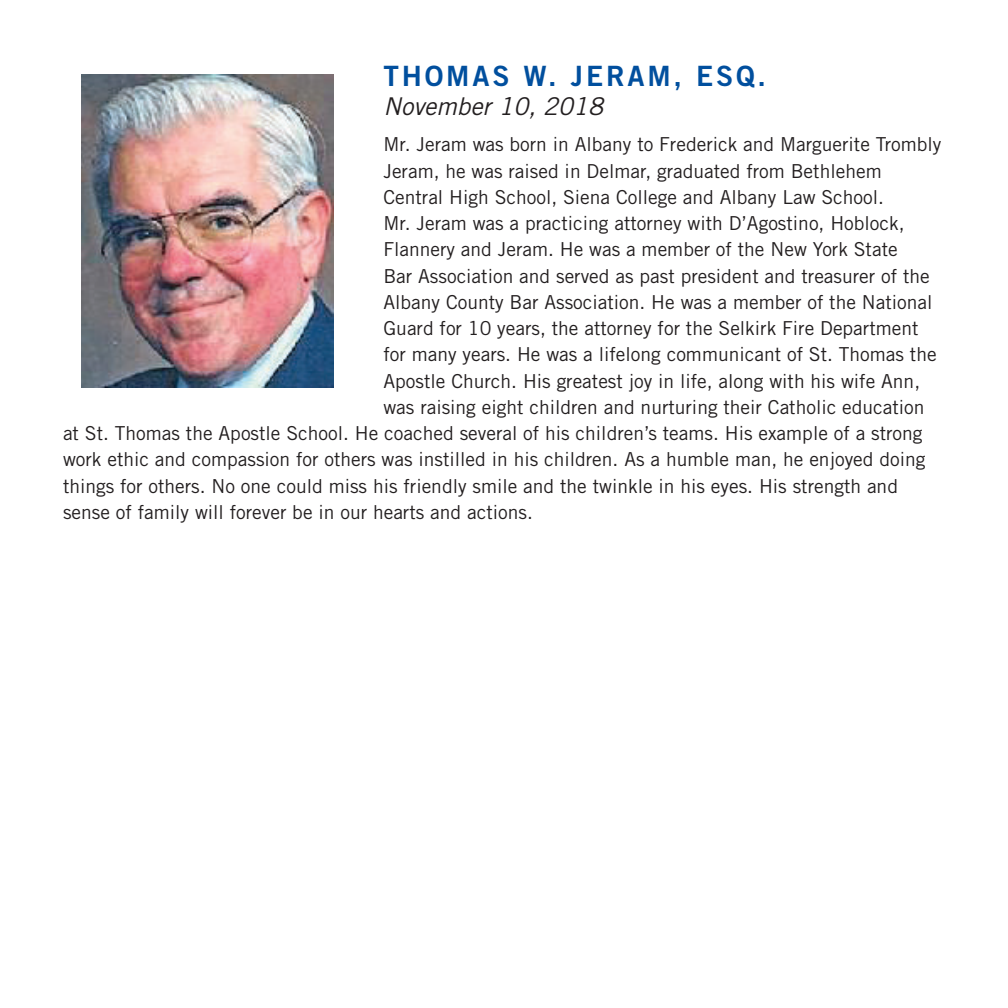
<style>
.page{position:relative;width:1008px;height:1008px;background:#fff}
.page>*{position:absolute;margin:0;border:0;box-sizing:border-box;transform-origin:0 0}
.t1{font:28px "Trade Gothic Bold Two";letter-spacing:.1em;color:#014f9e}
.t2{font:italic 24.5px "Trade Gothic";color:#231f20}
.t3{font:19.25px "Trade Gothic";color:#231f20}
</style>
<div class="page">
<img style="left:81px;top:75px;width:252px;height:312px">
<h1 class="t1" style="left:383px;top:58px;width:384px">THOMAS W. JERAM, ESQ.</h1>
<p class="t2" style="left:383px;top:92px;width:221px">November 10, 2018</p>
<p class="t3" style="left:383px;top:133px;width:559px">Mr. Jeram was born in Albany to Frederick and Marguerite Trombly</p>
<p class="t3" style="left:383px;top:159px;width:500px">Jeram, he was raised in Delmar, graduated from Bethlehem</p>
<p class="t3" style="left:383px;top:185px;width:502px">Central High School, Siena College and Albany Law School.</p>
<p class="t3" style="left:383px;top:212px;width:523px">Mr. Jeram was a practicing attorney with D’Agostino, Hoblock,</p>
<p class="t3" style="left:383px;top:238px;width:516px">Flannery and Jeram. He was a member of the New York State</p>
<p class="t3" style="left:383px;top:264px;width:548px">Bar Association and served as past president and treasurer of the</p>
<p class="t3" style="left:383px;top:290px;width:551px">Albany County Bar Association. He was a member of the National</p>
<p class="t3" style="left:383px;top:317px;width:537px">Guard for 10 years, the attorney for the Selkirk Fire Department</p>
<p class="t3" style="left:383px;top:343px;width:555px">for many years. He was a lifelong communicant of St. Thomas the</p>
<p class="t3" style="left:383px;top:369px;width:538px">Apostle Church. His greatest joy in life, along with his wife Ann,</p>
<p class="t3" style="left:383px;top:396px;width:543px">was raising eight children and nurturing their Catholic education</p>
<p class="t3" style="left:63px;top:422px;width:861px">at St. Thomas the Apostle School. He coached several of his children’s teams. His example of a strong</p>
<p class="t3" style="left:63px;top:448px;width:864px">work ethic and compassion for others was instilled in his children. As a humble man, he enjoyed doing</p>
<p class="t3" style="left:63px;top:474px;width:837px">things for others. No one could miss his friendly smile and the twinkle in his eyes. His strength and</p>
<p class="t3" style="left:63px;top:501px;width:471px">sense of family will forever be in our hearts and actions.</p>
</div>
